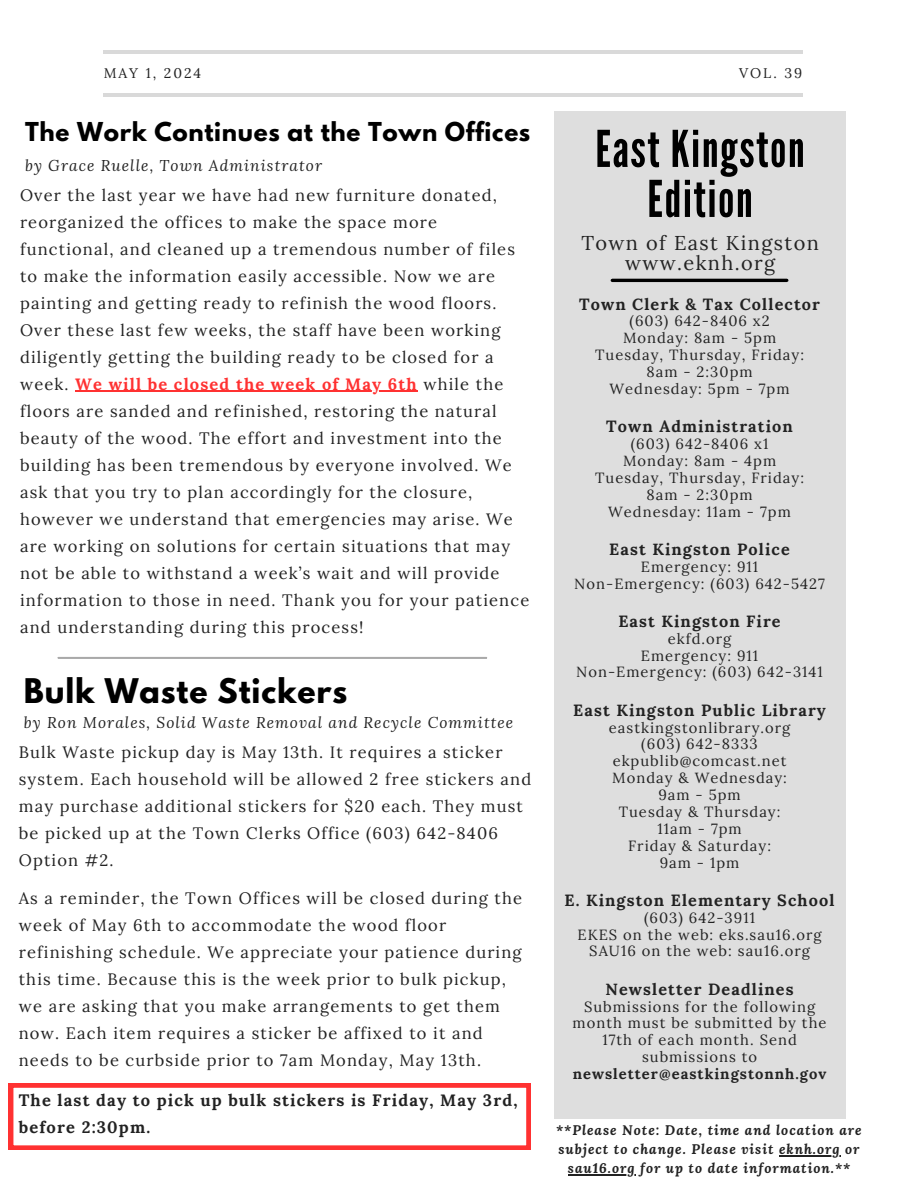
<style>
.page{position:relative;width:918px;height:1188px;background:#fff}
.page>*{position:absolute;margin:0;border:0;box-sizing:border-box;transform-origin:0 0}
.t1{font:50.55px/49.9px "League Gothic";letter-spacing:.03em;color:#000;text-align:center}
.t2{font:700 30.15px "League Spartan";letter-spacing:.03em;color:#000}
.t3{font:700 23.1px "League Spartan";letter-spacing:.03em;color:#000}
.t4{font:19.95px/19.6px "Lora";letter-spacing:.07em;color:#222;text-align:center}
.t5{font:16.5px/27px "Lora";letter-spacing:.07em;color:#222}
.t6{font:700 16.5px/27px "Lora";letter-spacing:.07em;color:#222}
.t7{font:700 16.2px "Lora";letter-spacing:.07em;color:#222}
.t8{font:italic 15.45px "Lora";letter-spacing:.07em;color:#222}
.t9{font:14.7px/16.8px "Lora";letter-spacing:.07em;color:#222;text-align:center}
.t10{font:700 14.7px "Lora";letter-spacing:.07em;color:#222}
.t11{font:13.95px "Lora";letter-spacing:.14em;color:#222}
.t12{font:italic 700 13.8px/19.2px "Lora";letter-spacing:.07em;color:#222}
.s1{font-weight:700;color:#ff3131}
</style>
<div class="page">
<hr style="left:103px;top:93px;width:700px;height:3px;background:#000">
<hr style="left:104px;top:50px;width:699px;height:3px;background:#000">
<div style="left:554px;top:111px;width:292px;height:1008px;background:#dedede"></div>
<hr style="left:612px;top:279px;width:175px;height:3px;background:#000">
<svg style="left:57px;top:657px;width:430px;height:2px"></svg>
<svg style="left:9px;top:1083px;width:522px;height:67px"></svg>
<hr style="left:779px;top:1155px;width:62px;height:1px;background:#222">
<hr style="left:568px;top:1174px;width:68px;height:1px;background:#222">
<hr style="left:75px;top:391px;width:343px;height:1px;background:#ff3131">
<p class="t11" style="left:104px;top:64px;width:99px">MAY 1, 2024</p>
<p class="t11" style="left:739px;top:64px;width:65px">VOL. 39</p>
<h5 class="t3" style="left:25px;top:120px;width:507px">The Work Continues at the Town Offices</h5>
<p class="t8" style="left:25px;top:155px;width:298px">by Grace Ruelle, Town Administrator</p>
<p class="t5" style="left:20px;top:181px;width:511px">Over the last year we have had new furniture donated, reorganized the offices to make the space more functional, and cleaned up a tremendous number of files to make the information easily accessible. Now we are painting and getting ready to refinish the wood floors.<br>Over these last few weeks, the staff have been working diligently getting the building ready to be closed for a week. <span class="s1">We will be closed the week of May 6th</span> while the floors are sanded and refinished, restoring the natural beauty of the wood. The effort and investment into the building has been tremendous by everyone involved. We ask that you try to plan accordingly for the closure, however we understand that emergencies may arise. We are working on solutions for certain situations that may not be able to withstand a week’s wait and will provide information to those in need. Thank you for your patience and understanding during this process!</p>
<p class="t2" style="left:24px;top:676px;width:325px">Bulk Waste Stickers</p>
<h6 class="t8" style="left:24px;top:713px;width:491px">by Ron Morales, Solid Waste Removal and Recycle Committee</h6>
<h2 class="t5" style="left:19px;top:738px;width:514px">Bulk Waste pickup day is May 13th. It requires a sticker system. Each household will be allowed 2 free stickers and may purchase additional stickers for $20 each. They must be picked up at the Town Clerks Office (603) 642-8406<br>Option #2.</h2>
<h6 class="t5" style="left:19px;top:884px;width:505px">As a reminder, the Town Offices will be closed during the week of May 6th to accommodate the wood floor refinishing schedule. We appreciate your patience during this time. Because this is the week prior to bulk pickup, we are asking that you make arrangements to get them now. Each item requires a sticker be affixed to it and needs to be curbside prior to 7am Monday, May 13th.</h6>
<h6 class="t6" style="left:19px;top:1087px;width:500px">The last day to pick up bulk stickers is Friday, May 3rd, before 2:30pm.</h6>
<p class="t1" style="left:595px;top:125px;width:211px">East Kingston<br>Edition</p>
<p class="t4" style="left:581px;top:233px;width:239px">Town of East Kingston www.eknh.org</p>
<h1 class="t7" style="left:579px;top:293px;width:242px">Town Clerk &amp; Tax Collector</h1>
<h4 class="t9" style="left:629px;top:313px;width:142px">(603) 642-8406 x2</h4>
<p class="t9" style="left:623px;top:330px;width:155px">Monday: 8am - 5pm</p>
<p class="t9" style="left:595px;top:346px;width:210px">Tuesday, Thursday, Friday:</p>
<p class="t9" style="left:647px;top:363px;width:108px">8am - 2:30pm</p>
<p class="t9" style="left:610px;top:380px;width:182px">Wednesday: 5pm - 7pm</p>
<p class="t7" style="left:606px;top:416px;width:188px">Town Administration</p>
<p class="t9" style="left:631px;top:435px;width:139px">(603) 642-8406 x1</p>
<p class="t9" style="left:623px;top:452px;width:155px">Monday: 8am - 4pm</p>
<p class="t9" style="left:595px;top:469px;width:210px">Tuesday, Thursday, Friday:</p>
<p class="t9" style="left:647px;top:486px;width:108px">8am - 2:30pm</p>
<p class="t9" style="left:608px;top:503px;width:184px">Wednesday: 11am - 7pm</p>
<p class="t7" style="left:609px;top:539px;width:182px">East Kingston Police</p>
<p class="t9" style="left:641px;top:558px;width:119px">Emergency: 911</p>
<p class="t9" style="left:574px;top:575px;width:252px">Non-Emergency: (603) 642-5427</p>
<p class="t7" style="left:618px;top:611px;width:164px">East Kingston Fire</p>
<p class="t9" style="left:668px;top:630px;width:65px">ekfd.org</p>
<p class="t9" style="left:641px;top:647px;width:119px">Emergency: 911</p>
<p class="t9" style="left:576px;top:664px;width:248px">Non-Emergency: (603) 642-3141</p>
<p class="t7" style="left:573px;top:699px;width:254px">East Kingston Public Library</p>
<p class="t9" style="left:609px;top:719px;width:183px">eastkingstonlibrary.org (603) 642-8333 ekpublib@comcast.net<br>Monday &amp; Wednesday:<br>9am - 5pm<br>Tuesday &amp; Thursday:<br>11am - 7pm<br>Friday &amp; Saturday:<br>9am - 1pm</p>
<p class="t7" style="left:565px;top:890px;width:271px">E. Kingston Elementary School</p>
<p class="t9" style="left:577px;top:909px;width:246px">(603) 642-3911<br>EKES on the web: eks.sau16.org<br>SAU16 on the web: sau16.org</p>
<h6 class="t7" style="left:605px;top:978px;width:190px">Newsletter Deadlines</h6>
<h6 class="t9" style="left:573px;top:998px;width:255px">Submissions for the following month must be submitted by the<br>17th of each month. Send submissions to</h6>
<p class="t10" style="left:573px;top:1064px;width:255px">newsletter@eastkingstonnh.gov</p>
<h3 class="t12" style="left:556px;top:1120px;width:307px">**Please Note: Date, time and location are subject to change. Please visit eknh.org or</h3>
<h6 class="t12" style="left:568px;top:1158px;width:284px">sau16.org for up to date information.**</h6>
</div>
